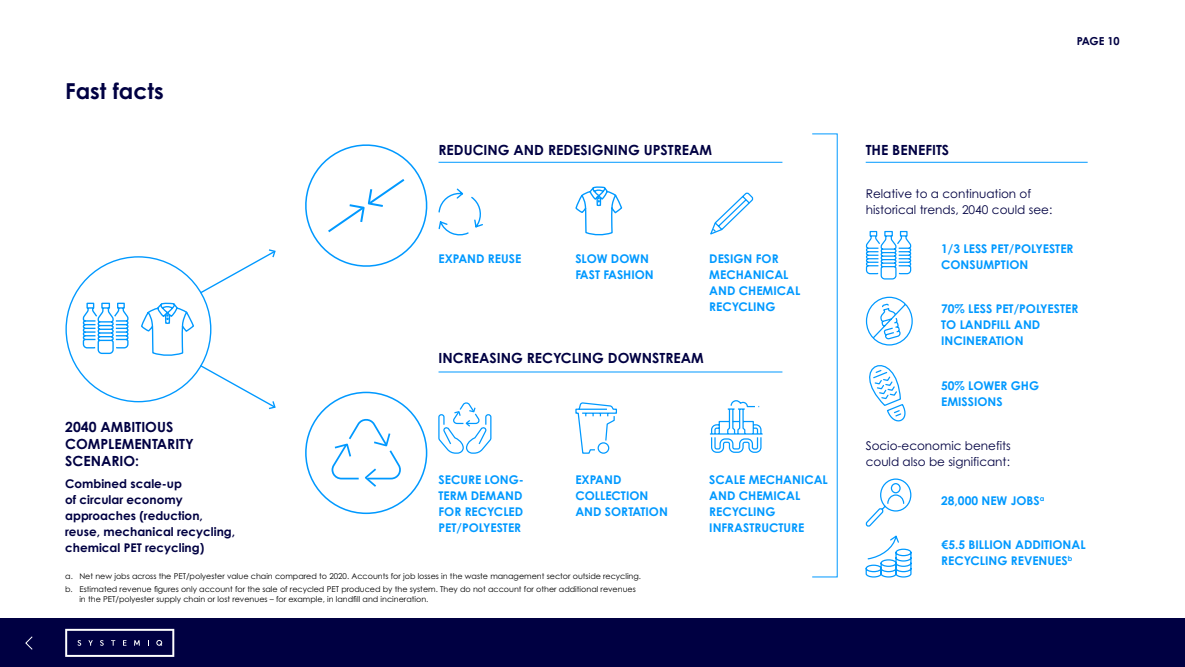
<style>
.page{position:relative;width:1185px;height:667px;background:#fff}
.page>*{position:absolute;margin:0;border:0;box-sizing:border-box;transform-origin:0 0}
.t1{font:700 22px "Century Gothic Pro";color:#000042}
.t2{font:700 14px/17px "Century Gothic Pro";color:#000042}
.t3{font:700 12px/16px "Century Gothic Pro";color:#09f}
.t4{font:700 12px/16px "Century Gothic Pro";color:#000042}
.t5{font:12px/16px "Century Gothic Pro";color:#000042}
.t6{font:700 11px "Century Gothic Pro";letter-spacing:-.025em;color:#000042}
.t7{font:8px/12.6px "Century Gothic Pro";color:#000}
</style>
<div class="page">
<div style="left:0;top:618px;width:1185px;height:48px;background:#000042"></div>
<svg style="left:65px;top:628px;width:109px;height:28px"></svg>
<div style="left:305px;top:391px;width:122px;height:122px;border:2px solid #09f;border-radius:50%"></div>
<svg style="left:331px;top:418px;width:70px;height:69px"></svg>
<hr style="left:438px;top:162px;width:344px;height:1px;background:#09f">
<hr style="left:438px;top:371px;width:344px;height:1px;background:#09f">
<svg style="left:82px;top:302px;width:47px;height:52px"></svg>
<svg style="left:865px;top:230px;width:47px;height:50px"></svg>
<svg style="left:141px;top:302px;width:53px;height:54px"></svg>
<svg style="left:575px;top:186px;width:48px;height:49px"></svg>
<svg style="left:199px;top:249px;width:77px;height:45px"></svg>
<svg style="left:199px;top:363px;width:77px;height:47px"></svg>
<svg style="left:865px;top:478px;width:47px;height:49px"></svg>
<hr style="left:866px;top:162px;width:222px;height:1px;background:#09f">
<svg style="left:865px;top:535px;width:47px;height:42px"></svg>
<svg style="left:865px;top:296px;width:48px;height:126px"></svg>
<svg style="left:438px;top:402px;width:54px;height:52px"></svg>
<svg style="left:575px;top:402px;width:42px;height:52px"></svg>
<svg style="left:709px;top:400px;width:54px;height:53px"></svg>
<svg style="left:710px;top:192px;width:44px;height:43px"></svg>
<svg style="left:305px;top:144px;width:179px;height:123px"></svg>
<svg style="left:25px;top:636px;width:8px;height:13px"></svg>
<h1 class="t1" style="left:65px;top:77px;width:100px">Fast facts</h1>
<p class="t2" style="left:65px;top:417px;width:130px">2040 AMBITIOUS<br>COMPLEMENTARITY<br>SCENARIO:</p>
<p class="t4" style="left:65px;top:474px;width:171px">Combined scale-up<br>of circular economy approaches (reduction, reuse, mechanical recycling, chemical PET recycling)</p>
<p class="t2" style="left:438px;top:141px;width:275px">REDUCING AND REDESIGNING UPSTREAM</p>
<p class="t3" style="left:438px;top:251px;width:84px">EXPAND REUSE</p>
<p class="t3" style="left:575px;top:250px;width:80px">SLOW DOWN<br>FAST FASHION</p>
<p class="t3" style="left:709px;top:250px;width:92px">DESIGN FOR<br>MECHANICAL<br>AND CHEMICAL<br>RECYCLING</p>
<p class="t2" style="left:438px;top:349px;width:267px">INCREASING RECYCLING DOWNSTREAM</p>
<p class="t3" style="left:438px;top:471px;width:87px;text-align:justify">SECURE LONG-TERM DEMAND FOR RECYCLED PET/POLYESTER</p>
<p class="t3" style="left:575px;top:471px;width:94px">EXPAND<br>COLLECTION<br>AND SORTATION</p>
<p class="t3" style="left:709px;top:471px;width:120px">SCALE MECHANICAL<br>AND CHEMICAL<br>RECYCLING<br>INFRASTRUCTURE</p>
<p class="t7" style="left:65px;top:569px;width:577px">a. Net new jobs across the PET/polyester value chain compared to 2020. Accounts for job losses in the waste management sector outside recycling. b. Estimated revenue figures only account for the sale of recycled PET produced by the system. They do not account for other additional revenues</p>
<p class="t7" style="left:79px;top:592px;width:351px">in the PET/polyester supply chain or lost revenues – for example, in landfill and incineration.</p>
<p class="t6" style="left:1077px;top:34px;width:45px">PAGE 10</p>
<p class="t2" style="left:866px;top:141px;width:85px">THE BENEFITS</p>
<p class="t5" style="left:866px;top:185px;width:188px">Relative to a continuation of historical trends, 2040 could see:</p>
<p class="t3" style="left:941px;top:240px;width:134px">1/3 LESS PET/POLYESTER<br>CONSUMPTION</p>
<p class="t3" style="left:941px;top:300px;width:139px">70% LESS PET/POLYESTER<br>TO LANDFILL AND<br>INCINERATION</p>
<p class="t3" style="left:941px;top:377px;width:99px">50% LOWER GHG<br>EMISSIONS</p>
<p class="t5" style="left:866px;top:437px;width:147px">Socio-economic benefits could also be significant:</p>
<p class="t3" style="left:941px;top:492px;width:105px">28,000 NEW JOBS<sup>a</sup></p>
<p class="t3" style="left:941px;top:536px;width:146px">€5.5 BILLION ADDITIONAL<br>RECYCLING REVENUES<sup>b</sup></p>
</div>
